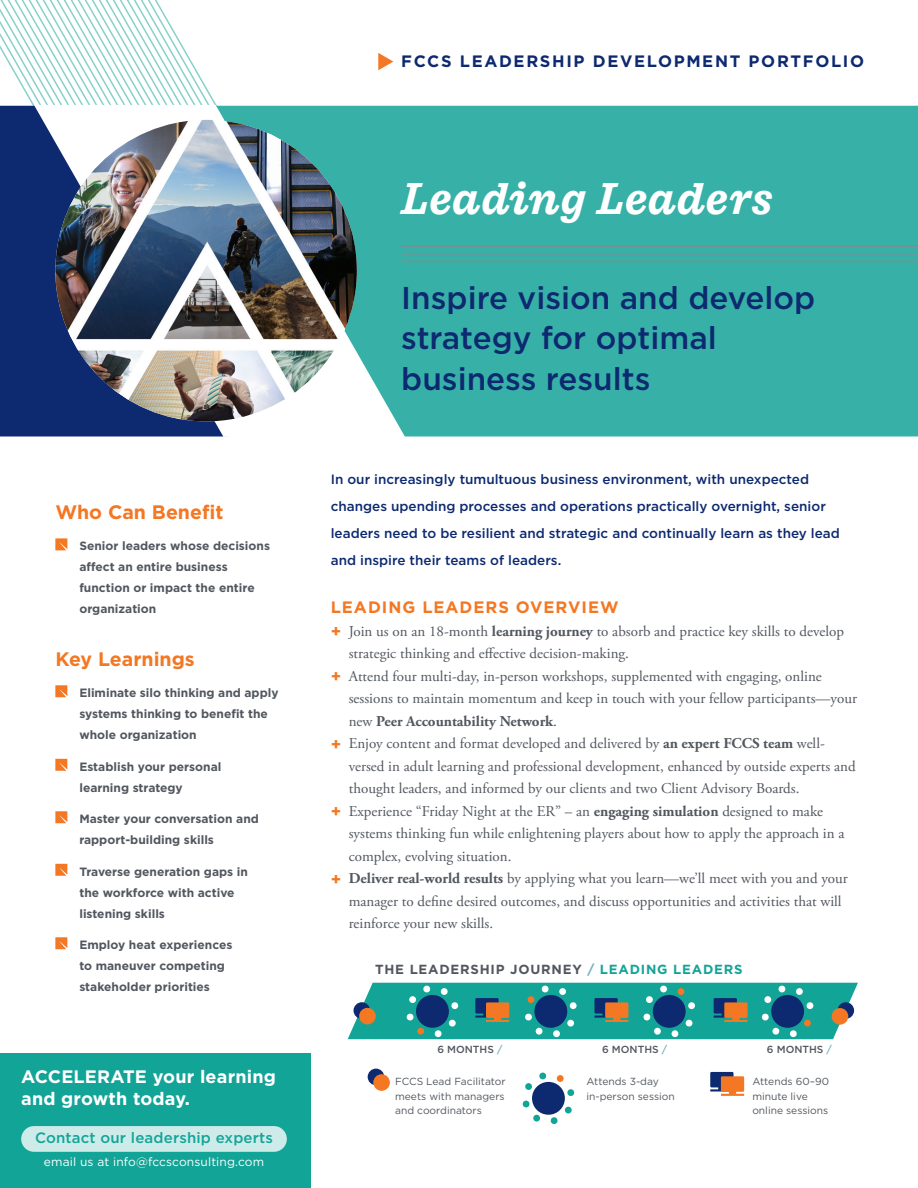
<style>
.page{position:relative;width:918px;height:1188px;background:#fff}
.page>*{position:absolute;margin:0;border:0;box-sizing:border-box;transform-origin:0 0}
.Title_Macklin{font:italic 700 48px "Macklin Slab";letter-spacing:-.01em;color:#fff}
.Title_Gotham{font:500 31.5px/40.5px "Gotham";color:#0d2970}
.Sidebar_head_Orange{font:700 19.5px "Gotham";color:#f47723}
.AC_Sign_Off{font:700 18px/21.6px "Gotham";letter-spacing:.01em;color:#fff}
.LD_Header{font:700 16.5px "Gotham";letter-spacing:.1em;color:#0d2970}
.Subhead_Gotham_11_AC{font:700 16.5px "Gotham";letter-spacing:.06em;color:#f47723}
.Body_copy_bullets{font:15px/22.5px "Adobe Garamond Pro";color:#52575f}
.AC_Sign_Off-2{font:500 15px "Gotham";letter-spacing:.01em;color:#13a498}
.Intro_copy_Gotham_Bo{font:500 13.5px/27px "Gotham";color:#0d2970}
.t1{font:700 13.2px "Gotham";letter-spacing:.06em;color:#52575f}
.Sidebar_bullets_Gray{font:700 12px/21px "Gotham";color:#52575f}
.AC_Sign_Off-3{font:12px "Gotham";letter-spacing:.01em;color:#fff}
.t2{font:10.2px/14.7px "Gotham";color:#52575f}
.t3{font:500 10.2px "Gotham";color:#52575f}
.s1{font-family:"Gotham";font-weight:700;font-size:16.5px;color:#f47723}
.s2{font-weight:700}
.s3{color:#78afbc}
.s4{color:#13a498}
</style>
<div class="page">
<svg style="left:0;top:0;width:217px;height:106px"></svg>
<div style="left:405px;top:106px;width:513px;height:330px;background:#37b1a7"></div>
<div style="left:0;top:106px;width:34px;height:330px;background:#0d2970"></div>
<svg style="left:34px;top:105px;width:371px;height:332px"></svg>
<svg style="left:55px;top:685px;width:12px;height:12px"></svg>
<svg style="left:55px;top:759px;width:12px;height:12px"></svg>
<svg style="left:55px;top:811px;width:12px;height:12px"></svg>
<svg style="left:55px;top:864px;width:12px;height:12px"></svg>
<svg style="left:55px;top:937px;width:12px;height:12px"></svg>
<img style="left:55px;top:120px;width:302px;height:301px;border-radius:151px">
<hr style="left:401px;top:261px;width:517px;height:1px;background:#89898f">
<hr style="left:401px;top:253px;width:517px;height:1px;background:#89898f">
<hr style="left:401px;top:245px;width:517px;height:2px;background:#89898f">
<svg style="left:378px;top:53px;width:15px;height:17px"></svg>
<div style="left:532px;top:1082px;width:33px;height:33px;background:#0d2970;border-radius:50%"></div>
<div style="left:525px;top:1083px;width:7px;height:7px;background:#13a498;border-radius:50%"></div>
<svg style="left:522px;top:1100px;width:8px;height:8px"></svg>
<div style="left:533px;top:1115px;width:7px;height:7px;background:#13a498;border-radius:50%"></div>
<svg style="left:550px;top:1117px;width:8px;height:7px"></svg>
<div style="left:565px;top:1107px;width:7px;height:7px;background:#13a498;border-radius:50%"></div>
<svg style="left:567px;top:1089px;width:8px;height:7px"></svg>
<div style="left:557px;top:1075px;width:7px;height:7px;background:#f47723;border-radius:50%"></div>
<svg style="left:539px;top:1072px;width:7px;height:8px"></svg>
<div style="left:368px;top:1069px;width:16px;height:16px;background:#0d2970;border-radius:50%"></div>
<div style="left:373px;top:1074px;width:17px;height:17px;background:#f47723;border-radius:50%"></div>
<svg style="left:710px;top:1072px;width:34px;height:24px"></svg>
<svg style="left:348px;top:983px;width:510px;height:56px;background:#329492"></svg>
<svg style="left:55px;top:538px;width:12px;height:12px"></svg>
<div style="left:0;top:1053px;width:311px;height:135px;background:#13a498"></div>
<div style="left:21px;top:1126px;width:266px;height:26px;background:#cdebe9;border-radius:13px"></div>
<p class="Sidebar_head_Orange" style="left:55px;top:499px;width:170px">Who Can Benefit</p>
<p class="Sidebar_bullets_Gray" style="left:79px;top:536px;width:192px">Senior leaders whose decisions affect an entire business function or impact the entire organization</p>
<p class="Sidebar_head_Orange" style="left:55px;top:646px;width:141px">Key Learnings</p>
<p class="Sidebar_bullets_Gray" style="left:79px;top:682px;width:201px">Eliminate silo thinking and apply systems thinking to benefit the whole organization</p>
<p class="Sidebar_bullets_Gray" style="left:79px;top:756px;width:144px">Establish your personal learning strategy</p>
<p class="Sidebar_bullets_Gray" style="left:79px;top:808px;width:181px">Master your conversation and rapport-building skills</p>
<p class="Sidebar_bullets_Gray" style="left:79px;top:861px;width:170px">Traverse generation gaps in the workforce with active listening skills</p>
<p class="Sidebar_bullets_Gray" style="left:79px;top:934px;width:155px">Employ heat experiences to maneuver competing stakeholder priorities</p>
<p class="AC_Sign_Off" style="left:21px;top:1066px;width:256px">ACCELERATE your learning and growth today.</p>
<p class="AC_Sign_Off-2" style="left:35px;top:1127px;width:239px">Contact our leadership experts</p>
<p class="AC_Sign_Off-3" style="left:44px;top:1154px;width:222px">email us at info@fccsconsulting.com</p>
<p class="LD_Header" style="left:401px;top:50px;width:464px">FCCS LEADERSHIP DEVELOPMENT PORTFOLIO</p>
<p class="Title_Macklin" style="left:401px;top:171px;width:374px">Leading Leaders</p>
<p class="Title_Gotham" style="left:401px;top:277px;width:416px">Inspire vision and develop strategy for optimal business results</p>
<p class="Intro_copy_Gotham_Bo" style="left:331px;top:466px;width:511px">In our increasingly tumultuous business environment, with unexpected changes upending processes and operations practically overnight, senior leaders need to be resilient and strategic and continually learn as they lead and inspire their teams of leaders.</p>
<p class="Subhead_Gotham_11_AC" style="left:331px;top:597px;width:289px">LEADING LEADERS OVERVIEW</p>
<p class="Body_copy_bullets" style="left:349px;top:620px;width:497px;text-indent:-18px"><span class="s1">+</span> Join us on an 18-month <span class="s2">learning journey</span> to absorb and practice key skills to develop strategic thinking and effective decision-making.</p>
<p class="Body_copy_bullets" style="left:349px;top:665px;width:510px;text-indent:-18px"><span class="s1">+</span> Attend four multi-day, in-person workshops, supplemented with engaging, online sessions to maintain momentum and keep in touch with your fellow participants—your new <span class="s2">Peer Accountability Network</span>.</p>
<p class="Body_copy_bullets" style="left:349px;top:733px;width:508px;text-indent:-18px"><span class="s1">+</span> Enjoy content and format developed and delivered by <span class="s2">an expert FCCS team</span> well&shy;versed in adult learning and professional development, enhanced by outside experts and thought leaders, and informed by our clients and two Client Advisory Boards.</p>
<p class="Body_copy_bullets" style="left:349px;top:800px;width:497px;text-indent:-18px"><span class="s1">+</span> Experience “Friday Night at the ER” – an <span class="s2">engaging simulation</span> designed to make systems thinking fun while enlightening players about how to apply the approach in a complex, evolving situation.</p>
<p class="Body_copy_bullets" style="left:349px;top:868px;width:501px;text-indent:-18px"><span class="s1">+</span> <span class="s2">Deliver real-world results</span> by applying what you learn—we’ll meet with you and your manager to define desired outcomes, and discuss opportunities and activities that will reinforce your new skills.</p>
<p class="t1" style="left:375px;top:960px;width:369px">THE LEADERSHIP JOURNEY <span class="s3">/</span> <span class="s4">LEADING LEADERS</span></p>
<p class="t3" style="left:437px;top:1042px;width:67px">6 MONTHS <span class="s3">/</span></p>
<p class="t3" style="left:602px;top:1042px;width:67px">6 MONTHS <span class="s3">/</span></p>
<p class="t3" style="left:767px;top:1042px;width:67px">6 MONTHS <span class="s3">/</span></p>
<p class="t2" style="left:395px;top:1074px;width:112px;text-align:justify">FCCS Lead Facilitator meets with managers and coordinators</p>
<p class="t2" style="left:586px;top:1074px;width:90px">Attends 3-day in-person session</p>
<p class="t2" style="left:752px;top:1074px;width:78px">Attends 60–90 minute live online sessions</p>
</div>
